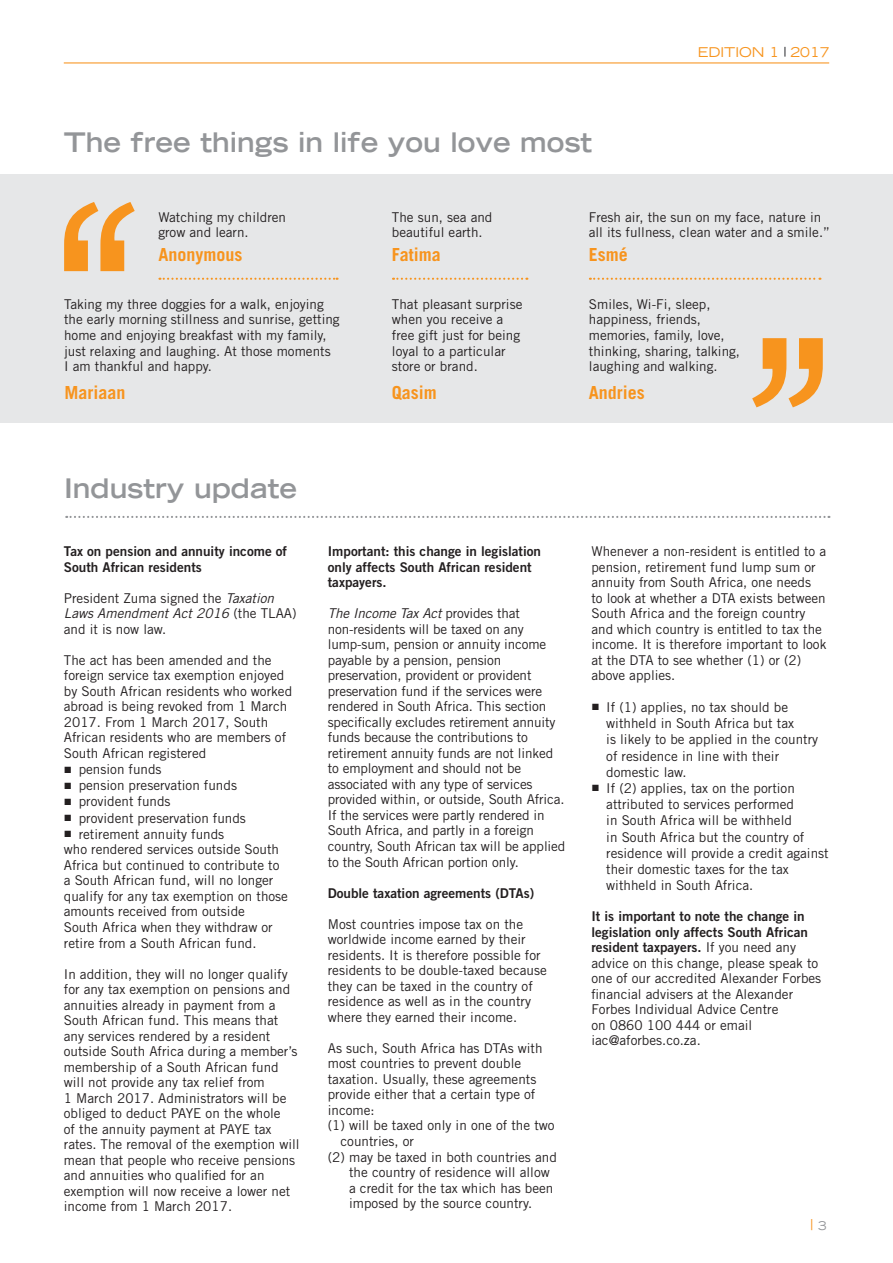
<style>
.page{position:relative;width:893px;height:1263px;background:#fff}
.page>*{position:absolute;margin:0;border:0;box-sizing:border-box;transform-origin:0 0}
.t1{font:700 expanded 27px "Trade Gothic LT Std";color:#939598}
.t2{font:700 18px "Trade Gothic LT Std";color:#f7941e}
.t3{font:15px "Trade Gothic LT Std";color:#f7941e}
.t4{font:13.5px/15.6px "Trade Gothic LT Std";color:#231f20}
.t5{font:13.5px/15.5px "Trade Gothic LT Std Bd 2";color:#231f20}
.t6{font:expanded 13.5px "Trade Gothic LT Std";color:#f7941e}
.s1{font-style:italic}
.s2{font-family:"Arial"}
.s3{font-family:"Trade Gothic LT Std"}
.s4{font-stretch:expanded;font-size:12px;color:#939598}
</style>
<div class="page">
<hr style="left:64px;top:62px;width:765px;height:1px;background:#f7941e">
<svg style="left:784px;top:47px;width:2px;height:10px"></svg>
<div style="left:0;top:174px;width:893px;height:248px;background:#e6e7e8"></div>
<svg style="left:66px;top:516px;width:763px;height:2px"></svg>
<svg style="left:64px;top:202px;width:71px;height:69px"></svg>
<svg style="left:752px;top:338px;width:71px;height:69px"></svg>
<svg style="left:393px;top:278px;width:134px;height:2px"></svg>
<svg style="left:159px;top:278px;width:179px;height:2px"></svg>
<svg style="left:590px;top:278px;width:230px;height:2px"></svg>
<h1 class="t1" style="left:64px;top:125px;width:530px">The free things in life you love most</h1>
<p class="t6" style="left:698px;top:43px;width:133px">EDITION 1 2017</p>
<p class="t4" style="left:158px;top:209px;width:129px">Watching my children grow and learn.</p>
<h2 class="t2" style="left:158px;top:243px;width:85px">Anonymous</h2>
<p class="t4" style="left:64px;top:296px;width:277px">Taking my three doggies for a walk, enjoying the early morning stillness and sunrise, getting home and enjoying breakfast with my family, just relaxing and laughing. At those moments<br>I am thankful and happy.</p>
<h2 class="t2" style="left:64px;top:382px;width:63px">Mariaan</h2>
<p class="t4" style="left:392px;top:209px;width:102px">The sun, sea and beautiful earth.</p>
<h2 class="t2" style="left:392px;top:243px;width:50px">Fatima</h2>
<p class="t4" style="left:392px;top:296px;width:132px">That pleasant surprise when you receive a free gift just for being loyal to a particular store or brand.</p>
<h2 class="t2" style="left:392px;top:382px;width:46px">Qasim</h2>
<p class="t4" style="left:589px;top:209px;width:243px">Fresh air, the sun on my face, nature in all its fullness, clean water and a smile.”</p>
<h2 class="t2" style="left:589px;top:243px;width:40px">Esmé</h2>
<p class="t4" style="left:589px;top:296px;width:153px">Smiles, Wi-Fi, sleep, happiness, friends, memories, family, love, thinking, sharing, talking, laughing and walking.</p>
<h2 class="t2" style="left:589px;top:382px;width:57px">Andries</h2>
<h1 class="t1" style="left:64px;top:470px;width:234px">Industry update</h1>
<p class="t5" style="left:64px;top:543px;width:225px">Tax on pension and annuity income of<br>South African residents</p>
<p class="t4" style="left:64px;top:590px;width:234px">President Zuma signed the <span class="s1">Taxation<br>Laws Amendment Act 2016</span> (the TLAA) and it is now law.</p>
<p class="t4" style="left:64px;top:652px;width:230px">The act has been amended and the foreign service tax exemption enjoyed by South African residents who worked abroad is being revoked from 1 March 2017. From 1 March 2017, South African residents who are members of South African registered</p>
<p class="t4" style="left:64px;top:761px;width:99px"><span class="s2">■</span> pension funds</p>
<p class="t4" style="left:64px;top:777px;width:175px"><span class="s2">■</span> pension preservation funds</p>
<p class="t4" style="left:64px;top:794px;width:108px"><span class="s2">■</span> provident funds</p>
<p class="t4" style="left:64px;top:810px;width:184px"><span class="s2">■</span> provident preservation funds</p>
<p class="t4" style="left:64px;top:826px;width:226px"><span class="s2">■</span> retirement annuity funds<br>who rendered services outside South Africa but continued to contribute to a South African fund, will no longer qualify for any tax exemption on those amounts received from outside<br>South Africa when they withdraw or retire from a South African fund.</p>
<p class="t4" style="left:64px;top:966px;width:237px">In addition, they will no longer qualify for any tax exemption on pensions and annuities already in payment from a South African fund. This means that any services rendered by a resident outside South Africa during a member’s membership of a South African fund will not provide any tax relief from<br>1 March 2017. Administrators will be obliged to deduct PAYE on the whole<br>of the annuity payment at PAYE tax rates. The removal of the exemption will mean that people who receive pensions and annuities who qualified for an exemption will now receive a lower net income from 1 March 2017.</p>
<p class="t5" style="left:328px;top:543px;width:215px">Important: this change in legislation only affects South African resident taxpayers.</p>
<p class="t4" style="left:328px;top:605px;width:239px"><span class="s1">The Income Tax Act</span> provides that non-residents will be taxed on any lump-sum, pension or annuity income payable by a pension, pension preservation, provident or provident preservation fund if the services were rendered in South Africa. This section specifically excludes retirement annuity funds because the contributions to retirement annuity funds are not linked to employment and should not be associated with any type of services provided within, or outside, South Africa.<br>If the services were partly rendered in South Africa, and partly in a foreign country, South African tax will be applied to the South African portion only.</p>
<p class="t5" style="left:328px;top:885px;width:208px">Double taxation agreements (DTAs)</p>
<p class="t4" style="left:328px;top:916px;width:220px">Most countries impose tax on the worldwide income earned by their residents. It is therefore possible for residents to be double-taxed because they can be taxed in the country of residence as well as in the country where they earned their income.</p>
<p class="t4" style="left:328px;top:1040px;width:216px">As such, South Africa has DTAs with</p>
<p class="t4" style="left:328px;top:1055px;width:195px">most countries to prevent double</p>
<p class="t4" style="left:328px;top:1071px;width:210px">taxation. Usually, these agreements</p>
<p class="t4" style="left:328px;top:1087px;width:209px">provide either that a certain type of</p>
<p class="t4" style="left:328px;top:1102px;width:48px">income:</p>
<p class="t4" style="left:328px;top:1118px;width:228px">(1) will be taxed only in one of the two</p>
<p class="t4" style="left:340px;top:1133px;width:75px">countries, or</p>
<p class="t4" style="left:328px;top:1149px;width:231px">(2) may be taxed in both countries and</p>
<p class="t4" style="left:349px;top:1164px;width:202px">the country of residence will allow</p>
<p class="t4" style="left:349px;top:1180px;width:206px">a credit for the tax which has been</p>
<p class="t4" style="left:349px;top:1195px;width:185px">imposed by the source country.</p>
<p class="t4" style="left:591px;top:543px;width:237px">Whenever a non-resident is entitled to a pension, retirement fund lump sum or annuity from South Africa, one needs<br>to look at whether a DTA exists between South Africa and the foreign country and which country is entitled to tax the income. It is therefore important to look at the DTA to see whether (1) or (2) above applies.</p>
<p class="t4" style="left:606px;top:699px;width:213px;line-height:16.2px;text-indent:-15px"><span class="s2">■</span> If (1) applies, no tax should be withheld in South Africa but tax<br>is likely to be applied in the country of residence in line with their domestic law.</p>
<p class="t4" style="left:606px;top:780px;width:224px;line-height:16.2px;text-indent:-15px"><span class="s2">■</span> If (2) applies, tax on the portion attributed to services performed<br>in South Africa will be withheld<br>in South Africa but the country of residence will provide a credit against their domestic taxes for the tax withheld in South Africa.</p>
<p class="t5" style="left:591px;top:908px;width:218px">It is important to note the change in legislation only affects South African resident taxpayers. <span class="s3">If you need any</span></p>
<p class="t4" style="left:591px;top:955px;width:231px">advice on this change, please speak to one of our accredited Alexander Forbes financial advisers at the Alexander<br>Forbes Individual Advice Centre<br>on 0860 100 444 or email iac@aforbes.co.za.</p>
<p class="t3" style="left:810px;top:1215px;width:18px">| <span class="s4">3</span></p>
</div>
